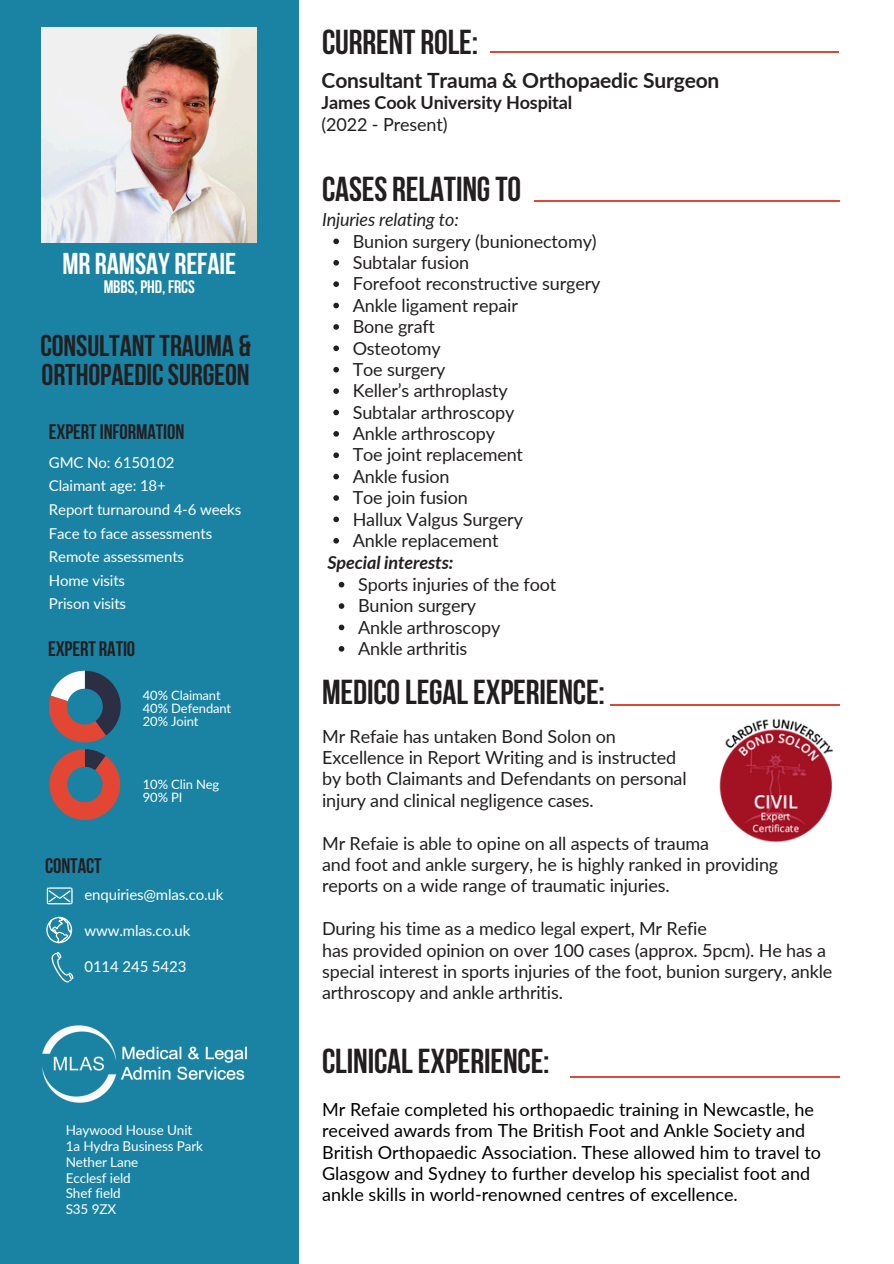
<style>
.page{position:relative;width:894px;height:1264px;background:#fff}
.page>*{position:absolute;margin:0;border:0;box-sizing:border-box;transform-origin:0 0}
.t1{font:700 34.5px "Bebas Neue";letter-spacing:-.005em;color:#221e1f}
.t2{font:700 34.5px "Bebas Neue";letter-spacing:-.005em;color:#231f20}
.t3{font:700 30px/29.2px "Bebas Neue";letter-spacing:-.005em;color:#231f20}
.t4{font:700 30px "Bebas Neue";letter-spacing:-.005em;color:#fff}
.t5{font:700 21px "Lato";letter-spacing:-.01em;color:#231f20}
.t6{font:700 21px "Bebas Neue";letter-spacing:-.005em;color:#231f20}
.t7{font:18px/21.3px "Lato";letter-spacing:-.01em;color:#221e1f}
.t8{font:18px "Lato";letter-spacing:-.01em;color:#231f20}
.t9{font:18px/21.3px "Lato";color:#000}
.t10{font:700 18px/21.3px "Lato";letter-spacing:-.01em;color:#231f20}
.t11{font:italic 18px "Lato";letter-spacing:-.01em;color:#231f20}
.t12{font:italic 700 18px "Lato";letter-spacing:-.01em;color:#231f20}
.t13{font:700 18px "Bebas Neue";letter-spacing:-.005em;color:#fff}
.t14{font:15px/23.7px "Lato";letter-spacing:-.01em;color:#fff}
.t15{font:13.5px/15.8px "Lato";letter-spacing:-.01em;color:#fff}
.t16{font:12.9px "Lato";letter-spacing:-.01em;color:#fff}
.s1{font-weight:400}
</style>
<div class="page">
<div style="left:0;top:0;width:298px;height:1263px;background:#1a83a4"></div>
<svg style="left:46px;top:887px;width:27px;height:56px"></svg>
<img style="left:42px;top:28px;width:215px;height:215px">
<img style="left:42px;top:1025px;width:205px;height:78px">
<hr style="left:490px;top:51px;width:349px;height:2px;background:#e24634">
<hr style="left:534px;top:200px;width:305px;height:2px;background:#e24634">
<hr style="left:610px;top:704px;width:229px;height:2px;background:#e24634">
<svg style="left:49px;top:670px;width:72px;height:72px"></svg>
<hr style="left:569px;top:1076px;width:270px;height:1px;background:#e24634">
<img style="left:719px;top:718px;width:114px;height:125px">
<svg style="left:338px;top:582px;width:6px;height:5px"></svg>
<svg style="left:338px;top:603px;width:6px;height:6px"></svg>
<svg style="left:338px;top:624px;width:6px;height:6px"></svg>
<svg style="left:338px;top:646px;width:6px;height:5px"></svg>
<svg style="left:333px;top:238px;width:6px;height:6px"></svg>
<svg style="left:333px;top:260px;width:6px;height:5px"></svg>
<svg style="left:333px;top:281px;width:6px;height:6px"></svg>
<svg style="left:333px;top:303px;width:6px;height:5px"></svg>
<svg style="left:333px;top:324px;width:6px;height:6px"></svg>
<svg style="left:333px;top:345px;width:6px;height:6px"></svg>
<svg style="left:333px;top:367px;width:6px;height:5px"></svg>
<svg style="left:333px;top:388px;width:6px;height:6px"></svg>
<svg style="left:333px;top:409px;width:6px;height:6px"></svg>
<svg style="left:333px;top:431px;width:6px;height:5px"></svg>
<svg style="left:333px;top:452px;width:6px;height:6px"></svg>
<svg style="left:333px;top:474px;width:6px;height:5px"></svg>
<svg style="left:333px;top:495px;width:6px;height:6px"></svg>
<svg style="left:333px;top:516px;width:6px;height:6px"></svg>
<svg style="left:333px;top:538px;width:6px;height:5px"></svg>
<svg style="left:49px;top:749px;width:71px;height:70px"></svg>
<p class="t4" style="left:62px;top:252px;width:175px">MR RAMSAY REFAIE</p>
<p class="t13" style="left:104px;top:280px;width:93px">MBBS,PHD,FRCS</p>
<p class="t3" style="left:40px;top:334px;width:212px">CONSULTANTTRAUMA &amp;<br>ORTHOPAEDICSURGEON</p>
<p class="t6" style="left:49px;top:423px;width:137px">EXPERTINFORMATION</p>
<p class="t14" style="left:49px;top:450px;width:127px">GMC No: 6150102</p>
<p class="t14" style="left:49px;top:473px;width:118px">Claimant age: 18+</p>
<h1 class="t14" style="left:49px;top:497px;width:194px">Report turnaround 4-6 weeks<br>Face to face assessments</h1>
<h4 class="t14" style="left:49px;top:544px;width:137px">Remote assessments</h4>
<h1 class="t14" style="left:49px;top:568px;width:78px">Home visits</h1>
<p class="t14" style="left:49px;top:591px;width:79px">Prison visits</p>
<h3 class="t6" style="left:48px;top:640px;width:89px">EXPERT RATIO</h3>
<p class="t16" style="left:143px;top:687px;width:79px">40% Claimant</p>
<p class="t16" style="left:143px;top:700px;width:90px">40% Defendant</p>
<p class="t16" style="left:143px;top:713px;width:57px">20% Joint</p>
<p class="t16" style="left:143px;top:776px;width:78px">10% Clin Neg</p>
<p class="t16" style="left:143px;top:788px;width:41px">90% PI</p>
<p class="t6" style="left:45px;top:857px;width:58px">CONTACT</p>
<p class="t14" style="left:84px;top:882px;width:140px">enquiries@mlas.co.uk</p>
<p class="t14" style="left:84px;top:918px;width:107px">www.mlas.co.uk</p>
<p class="t14" style="left:84px;top:954px;width:103px">0114 245 5423</p>
<p class="t15" style="left:66px;top:1122px;width:139px">Haywood House Unit<br>1a Hydra Business Park<br>Nether Lane</p>
<p class="t15" style="left:66px;top:1169px;width:66px">Ecclesf ield</p>
<p class="t15" style="left:66px;top:1185px;width:57px">Shef field</p>
<p class="t15" style="left:66px;top:1200px;width:52px">S35 9ZX</p>
<h2 class="t2" style="left:322px;top:28px;width:158px">CURRENT ROLE:</h2>
<p class="t5" style="left:321px;top:67px;width:399px">Consultant Trauma &amp; Orthopaedic Surgeon</p>
<p class="t10" style="left:321px;top:92px;width:252px">James Cook University Hospital <span class="s1">(2022 - Present)</span></p>
<h5 class="t2" style="left:322px;top:175px;width:200px">CASES RELATINGTO</h5>
<p class="t11" style="left:322px;top:208px;width:138px">Injuries relating to:</p>
<p class="t8" style="left:352px;top:230px;width:245px">Bunion surgery (bunionectomy)</p>
<p class="t8" style="left:352px;top:251px;width:118px">Subtalar fusion</p>
<p class="t8" style="left:352px;top:272px;width:249px">Forefoot reconstructive surgery</p>
<p class="t8" style="left:352px;top:294px;width:167px">Ankle ligament repair</p>
<p class="t8" style="left:352px;top:315px;width:84px">Bone graft</p>
<h6 class="t8" style="left:352px;top:337px;width:89px">Osteotomy</h6>
<p class="t8" style="left:352px;top:358px;width:94px">Toe surgery</p>
<p class="t8" style="left:352px;top:379px;width:156px">Keller’s arthroplasty</p>
<p class="t8" style="left:352px;top:401px;width:163px">Subtalar arthroscopy</p>
<p class="t8" style="left:352px;top:422px;width:144px">Ankle arthroscopy</p>
<h1 class="t8" style="left:352px;top:443px;width:172px">Toe joint replacement</h1>
<p class="t8" style="left:352px;top:465px;width:98px">Ankle fusion</p>
<p class="t8" style="left:352px;top:486px;width:117px">Toe join fusion</p>
<p class="t8" style="left:352px;top:508px;width:172px">Hallux Valgus Surgery</p>
<p class="t8" style="left:352px;top:529px;width:147px">Ankle replacement</p>
<p class="t12" style="left:327px;top:551px;width:127px">Special interests:</p>
<p class="t8" style="left:358px;top:573px;width:200px">Sports injuries of the foot</p>
<p class="t8" style="left:358px;top:594px;width:120px">Bunion surgery</p>
<p class="t8" style="left:358px;top:616px;width:144px">Ankle arthroscopy</p>
<p class="t8" style="left:358px;top:637px;width:111px">Ankle arthritis</p>
<h2 class="t1" style="left:322px;top:678px;width:284px">MEDICOLEGALEXPERIENCE:</h2>
<p class="t7" style="left:322px;top:725px;width:295px">Mr Refaie has untaken Bond Solon on</p>
<p class="t7" style="left:322px;top:746px;width:355px">Excellence in Report Writing and is instructed</p>
<p class="t7" style="left:322px;top:767px;width:366px">by both Claimants and Defendants on personal</p>
<p class="t7" style="left:322px;top:789px;width:273px">injury and clinical negligence cases.</p>
<p class="t7" style="left:322px;top:832px;width:388px">Mr Refaie is able to opine on all aspects of trauma</p>
<h3 class="t7" style="left:322px;top:853px;width:457px">and foot and ankle surgery, he is highly ranked in providing</h3>
<p class="t7" style="left:322px;top:874px;width:349px">reports on a wide range of traumatic injuries.</p>
<p class="t7" style="left:322px;top:917px;width:386px">During his time as a medico legal expert, Mr Refie</p>
<p class="t7" style="left:322px;top:938px;width:511px">has provided opinion on over 100 cases (approx. 5pcm). He has a special interest in sports injuries of the foot, bunion surgery, ankle arthroscopy and ankle arthritis.</p>
<h3 class="t1" style="left:322px;top:1047px;width:229px">CLINICALEXPERIENCE:</h3>
<p class="t9" style="left:322px;top:1098px;width:500px">Mr Refaie completed his orthopaedic training in Newcastle, he received awards from The British Foot and Ankle Society and British Orthopaedic Association. These allowed him to travel to Glasgow and Sydney to further develop his specialist foot and ankle skills in world-renowned centres of excellence.</p>
</div>
